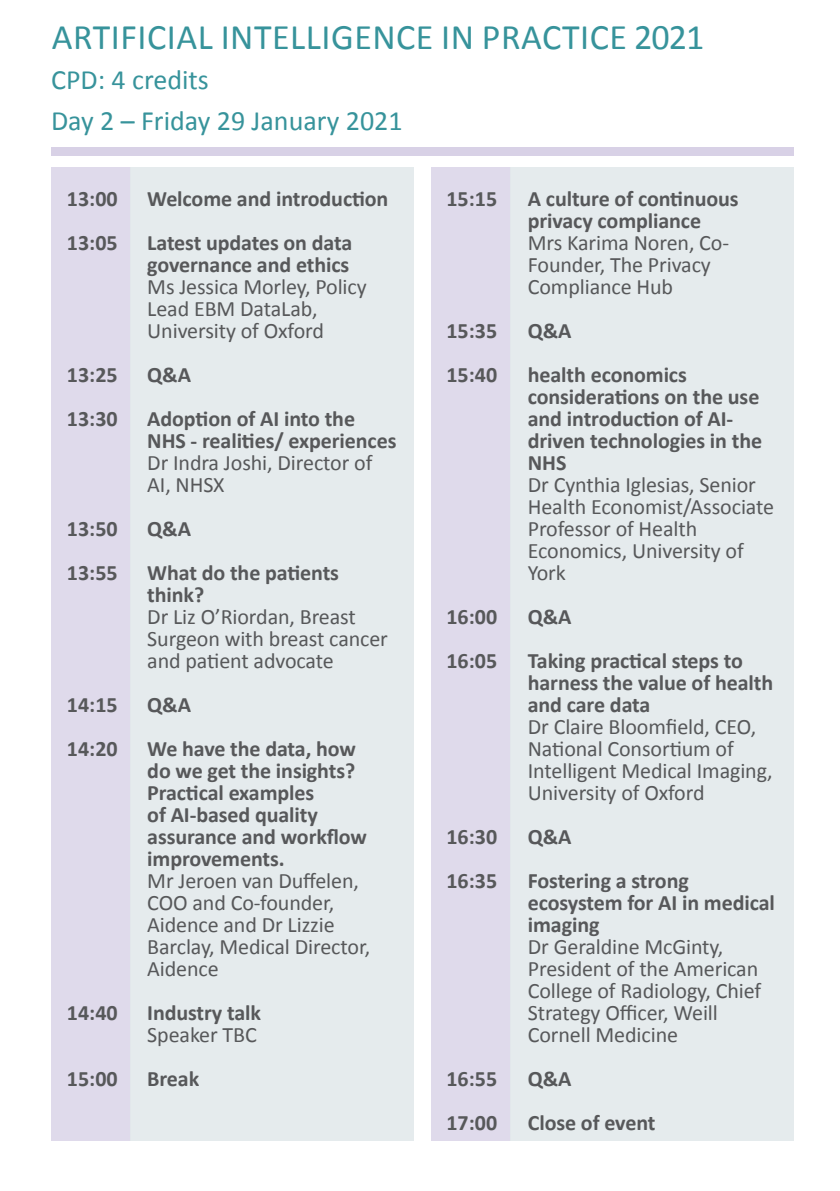
<style>
.page{position:relative;width:840px;height:1191px;background:#fff}
.page>*{position:absolute;margin:0;border:0;box-sizing:border-box;transform-origin:0 0}
.t1{font:36px "Calibri";letter-spacing:.015em;color:#37939b}
.t2{font:28px "Calibri";color:#37939b}
.t3{font:700 22px/22px "Calibri";letter-spacing:-.005em;color:#57585a}
.t4{font:22px/22px "Calibri";letter-spacing:-.005em;color:#57585a}
</style>
<div class="page">
<div style="left:51px;top:167px;width:79px;height:973px;background:#dfdaeb"></div>
<div style="left:130px;top:167px;width:283px;height:973px;background:#e3e9eb"></div>
<div style="left:51px;top:147px;width:742px;height:9px;background:#d8d1e6"></div>
<div style="left:431px;top:167px;width:79px;height:973px;background:#dfdaeb"></div>
<div style="left:510px;top:167px;width:283px;height:973px;background:#e3e9eb"></div>
<p class="t1" style="left:52px;top:14px;width:654px">ARTIFICIAL INTELLIGENCE IN PRACTICE 2021</p>
<p class="t2" style="left:51px;top:62px;width:159px">CPD: 4 credits</p>
<p class="t2" style="left:51px;top:103px;width:353px">Day 2 – Friday 29 January 2021</p>
<p class="t3" style="left:67px;top:187px;width:52px">13:00</p>
<p class="t3" style="left:67px;top:231px;width:52px">13:05</p>
<p class="t3" style="left:67px;top:363px;width:52px">13:25</p>
<p class="t3" style="left:67px;top:407px;width:52px">13:30</p>
<p class="t3" style="left:67px;top:517px;width:52px">13:50</p>
<p class="t3" style="left:67px;top:561px;width:52px">13:55</p>
<p class="t3" style="left:67px;top:693px;width:52px">14:15</p>
<p class="t3" style="left:67px;top:737px;width:52px">14:20</p>
<p class="t3" style="left:67px;top:1001px;width:52px">14:40</p>
<p class="t3" style="left:67px;top:1067px;width:52px">15:00</p>
<p class="t3" style="left:147px;top:187px;width:242px">Welcome and introduction</p>
<p class="t3" style="left:147px;top:231px;width:206px">Latest updates on data governance and ethics</p>
<p class="t4" style="left:147px;top:275px;width:221px">Ms Jessica Morley, Policy<br>Lead EBM DataLab,<br>University of Oxford</p>
<p class="t3" style="left:147px;top:363px;width:45px">Q&amp;A</p>
<p class="t3" style="left:147px;top:407px;width:250px">Adoption of AI into the<br>NHS - realities/ experiences</p>
<p class="t4" style="left:147px;top:451px;width:226px">Dr Indra Joshi, Director of<br>AI, NHSX</p>
<p class="t3" style="left:147px;top:517px;width:45px">Q&amp;A</p>
<p class="t3" style="left:147px;top:561px;width:193px">What do the patients think?</p>
<p class="t4" style="left:147px;top:605px;width:242px">Dr Liz O’Riordan, Breast<br>Surgeon with breast cancer and patient advocate</p>
<p class="t3" style="left:147px;top:693px;width:45px">Q&amp;A</p>
<p class="t3" style="left:147px;top:737px;width:221px">We have the data, how do we get the insights?<br>Practical examples<br>of AI-based quality assurance and workflow improvements.</p>
<p class="t4" style="left:147px;top:869px;width:224px">Mr Jeroen van Duffelen,<br>COO and Co-founder,<br>Aidence and Dr Lizzie<br>Barclay, Medical Director,<br>Aidence</p>
<p class="t3" style="left:147px;top:1001px;width:115px">Industry talk</p>
<p class="t4" style="left:147px;top:1023px;width:111px">Speaker TBC</p>
<p class="t3" style="left:147px;top:1067px;width:53px">Break</p>
<p class="t3" style="left:446px;top:187px;width:52px">15:15</p>
<p class="t3" style="left:446px;top:319px;width:52px">15:35</p>
<p class="t3" style="left:446px;top:363px;width:52px">15:40</p>
<p class="t3" style="left:446px;top:605px;width:52px">16:00</p>
<p class="t3" style="left:446px;top:649px;width:52px">16:05</p>
<p class="t3" style="left:446px;top:825px;width:52px">16:30</p>
<p class="t3" style="left:446px;top:869px;width:52px">16:35</p>
<p class="t3" style="left:446px;top:1067px;width:52px">16:55</p>
<p class="t3" style="left:446px;top:1111px;width:52px">17:00</p>
<p class="t3" style="left:527px;top:187px;width:212px">A culture of continuous privacy compliance</p>
<p class="t4" style="left:527px;top:231px;width:203px">Mrs Karima Noren, Co-<br>Founder, The Privacy<br>Compliance Hub</p>
<p class="t3" style="left:527px;top:319px;width:45px">Q&amp;A</p>
<p class="t3" style="left:527px;top:363px;width:236px">health economics considerations on the use and introduction of AI&shy;driven technologies in the<br>NHS</p>
<p class="t4" style="left:527px;top:473px;width:248px">Dr Cynthia Iglesias, Senior<br>Health Economist/Associate<br>Professor of Health<br>Economics, University of<br>York</p>
<p class="t3" style="left:527px;top:605px;width:45px">Q&amp;A</p>
<p class="t3" style="left:527px;top:649px;width:247px">Taking practical steps to harness the value of health and care data</p>
<p class="t4" style="left:527px;top:715px;width:246px">Dr Claire Bloomfield, CEO,<br>National Consortium of<br>Intelligent Medical Imaging,<br>University of Oxford</p>
<p class="t3" style="left:527px;top:825px;width:45px">Q&amp;A</p>
<p class="t3" style="left:527px;top:869px;width:248px">Fostering a strong ecosystem for AI in medical imaging</p>
<p class="t4" style="left:527px;top:935px;width:235px">Dr Geraldine McGinty,<br>President of the American<br>College of Radiology, Chief<br>Strategy Officer, Weill<br>Cornell Medicine</p>
<p class="t3" style="left:527px;top:1067px;width:45px">Q&amp;A</p>
<p class="t3" style="left:527px;top:1111px;width:129px">Close of event</p>
</div>
